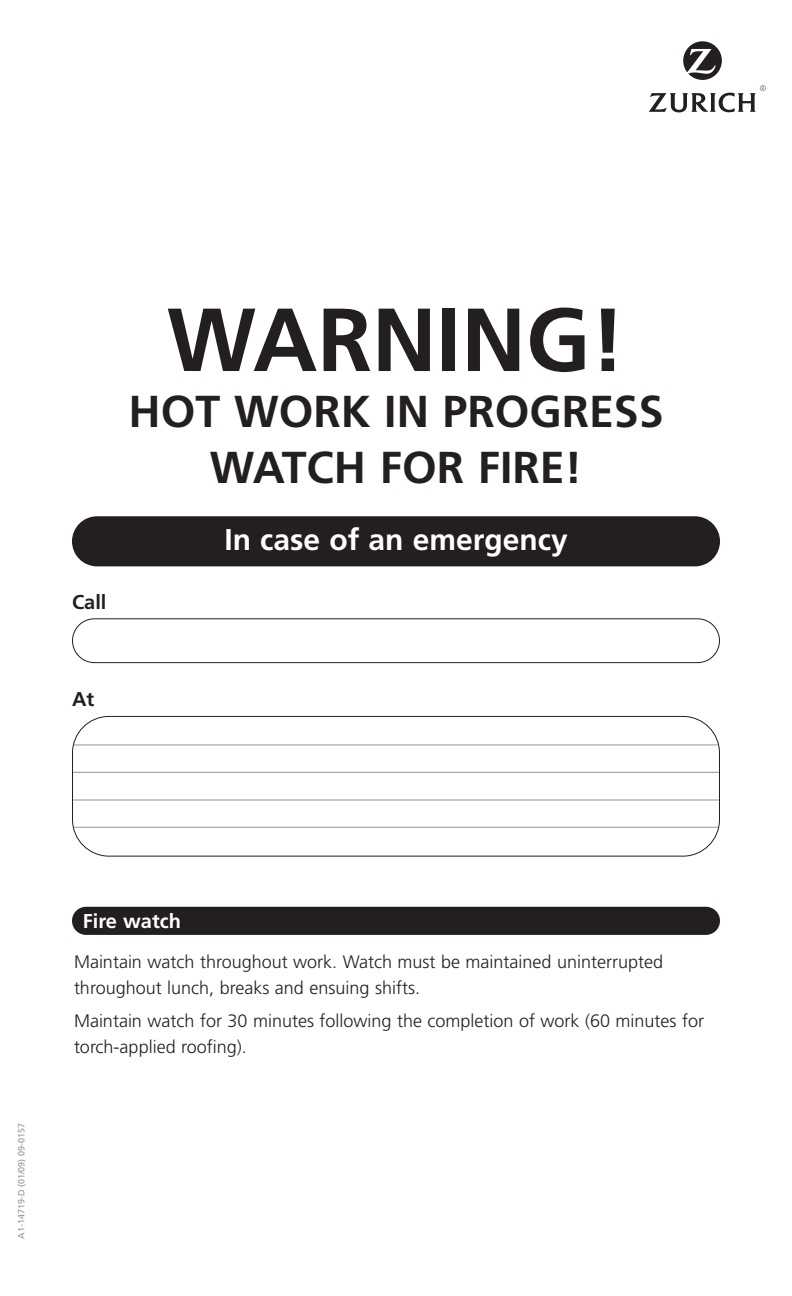
<style>
.page{position:relative;width:792px;height:1296px;background:#fff}
.page>*{position:absolute;margin:0;border:0;box-sizing:border-box;transform-origin:0 0}
.t1{font:700 89.4px "Frutiger";color:#231f20}
.t2{font:700 44.6px/55.8px "Frutiger";color:#231f20;text-align:center}
.t3{font:700 30px "Frutiger";color:#fff}
.t4{font:700 20px "Frutiger";color:#fff}
.t5{font:700 20px "Frutiger";color:#231f20}
.t6{font:300 18px/26px "Frutiger";color:#231f20}
.t7{font:9px "Frutiger";color:#939598}
</style>
<div class="page">
<svg style="left:649px;top:41px;width:117px;height:71px"></svg>
<div style="left:72px;top:516px;width:648px;height:50px;background:#231f20;border-radius:25px"></div>
<div style="left:72px;top:618px;width:648px;height:45px;border:2px solid #231f20;border-radius:22px"></div>
<hr style="left:74px;top:744px;width:644px;height:1px;background:#939598">
<hr style="left:72px;top:772px;width:648px;height:1px;background:#939598">
<hr style="left:72px;top:800px;width:648px;height:1px;background:#939598">
<hr style="left:74px;top:827px;width:644px;height:1px;background:#939598">
<div style="left:72px;top:716px;width:648px;height:141px;border:2px solid #231f20;border-radius:37px"></div>
<div style="left:72px;top:907px;width:648px;height:28px;background:#231f20;border-radius:14px"></div>
<p class="t5" style="left:72px;top:594px;width:36px">Call</p>
<h1 class="t1" style="left:167px;top:304px;width:460px">WARNING!</h1>
<h2 class="t2" style="left:129px;top:387px;width:537px">HOT WORK IN PROGRESS<br>WATCH FOR FIRE!</h2>
<h3 class="t3" style="left:224px;top:528px;width:345px">In case of an emergency</h3>
<p class="t5" style="left:72px;top:691px;width:24px">At</p>
<p class="t7" style="left:18px;top:1239px;width:118px;rotate:-90deg">A1-14719-D (01/09) 09-0157</p>
<p class="t4" style="left:83px;top:913px;width:99px">Fire watch</p>
<p class="t6" style="left:74px;top:950px;width:591px">Maintain watch throughout work. Watch must be maintained uninterrupted throughout lunch, breaks and ensuing shifts.</p>
<p class="t6" style="left:74px;top:1010px;width:632px">Maintain watch for 30 minutes following the completion of work (60 minutes for torch-applied roofing).</p>
</div>
